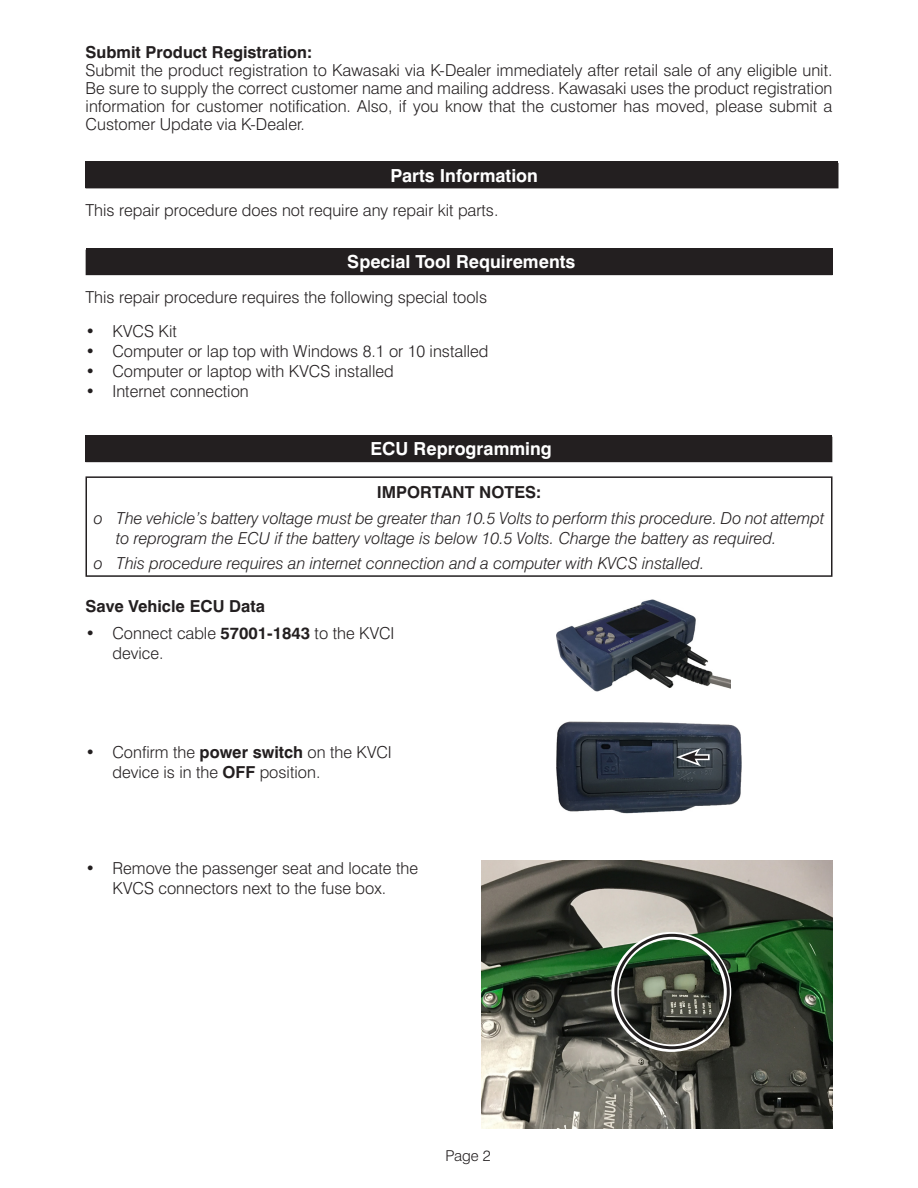
<style>
.page{position:relative;width:918px;height:1188px;background:#fff}
.page>*{position:absolute;margin:0;border:0;box-sizing:border-box;transform-origin:0 0}
.SUBHEAD_Center{font:700 18px "Swiss 721 BT";color:#fff}
.Body_Text_Num_1{font:300 16.5px/18px "Swiss 721 BT";color:#231f20}
.t1{font:italic 300 16.5px/19.8px "Swiss 721 BT";color:#231f20}
.Body_Text_ls{font:300 16.5px "Swiss 721 BT";color:#231f20}
.Number_2_Head{font:700 16.5px "Swiss 721 BT";color:#231f20}
.Body_Text_ls-2{font:700 16.5px "Swiss 721 BT";color:#231f20}
.NOTE{font:700 16.5px "Swiss 721 BT";color:#231f20}
.t2{font:300 15px "Swiss 721 BT";color:#231f20}
.s1{font-weight:700}
</style>
<div class="page">
<div style="left:86px;top:161px;width:752px;height:27px;background:#231f20"></div>
<div style="left:86px;top:248px;width:746px;height:26px;background:#231f20"></div>
<div style="left:86px;top:250px;width:746px;height:25px;background:#231f20"></div>
<div style="left:86px;top:435px;width:746px;height:26px;background:#231f20"></div>
<div style="left:86px;top:437px;width:746px;height:25px;background:#231f20"></div>
<div style="left:86px;top:476px;width:746px;height:101px;border:2px solid #231f20"></div>
<img style="left:556px;top:599px;width:174px;height:92px">
<img style="left:556px;top:722px;width:185px;height:92px">
<img style="left:482px;top:861px;width:350px;height:267px">
<div style="left:611px;top:932px;width:120px;height:120px;border:8px solid #fff;border-radius:50%"></div>
<svg style="left:701px;top:754px;width:9px;height:6px"></svg>
<hr style="left:691px;top:756px;width:17px;height:3px;background:#231f20">
<svg style="left:676px;top:748px;width:25px;height:18px"></svg>
<div style="left:614px;top:934px;width:116px;height:115px;border:3px solid #231f20;border-radius:50%"></div>
<p class="Number_2_Head" style="left:86px;top:42px;width:228px">Submit Product Registration:</p>
<p class="Body_Text_Num_1" style="left:86px;top:61px;width:748px;text-align:justify">Submit the product registration to Kawasaki via K-Dealer immediately after retail sale of any eligible unit.<br>Be sure to supply the correct customer name and mailing address. Kawasaki uses the product registration information for customer notification. Also, if you know that the customer has moved, please submit a Customer Update via K-Dealer.</p>
<p class="SUBHEAD_Center" style="left:391px;top:164px;width:149px">Parts Information</p>
<p class="Body_Text_ls" style="left:86px;top:201px;width:414px">This repair procedure does not require any repair kit parts.</p>
<p class="SUBHEAD_Center" style="left:347px;top:251px;width:229px">Special Tool Requirements</p>
<p class="Body_Text_ls" style="left:86px;top:287px;width:403px">This repair procedure requires the following special tools</p>
<p class="Body_Text_Num_1" style="left:86px;top:322px;width:93px">• KVCS Kit</p>
<p class="Body_Text_Num_1" style="left:86px;top:342px;width:404px">• Computer or lap top with Windows 8.1 or 10 installed</p>
<p class="Body_Text_Num_1" style="left:86px;top:362px;width:310px">• Computer or laptop with KVCS installed</p>
<p class="Body_Text_Num_1" style="left:86px;top:382px;width:165px">• Internet connection</p>
<p class="SUBHEAD_Center" style="left:370px;top:438px;width:183px">ECU Reprogramming</p>
<p class="NOTE" style="left:377px;top:482px;width:166px">IMPORTANT NOTES:</p>
<p class="t1" style="left:116px;top:509px;width:710px;text-indent:-22px">o The vehicle’s battery voltage must be greater than 10.5 Volts to perform this procedure. Do not attempt to reprogram the ECU if the battery voltage is below 10.5 Volts. Charge the battery as required.</p>
<p class="t1" style="left:94px;top:553px;width:612px">o This procedure requires an internet connection and a computer with KVCS installed.</p>
<p class="Body_Text_ls-2" style="left:86px;top:597px;width:181px">Save Vehicle ECU Data</p>
<p class="Body_Text_Num_1" style="left:112px;top:623px;width:284px;line-height:19.8px;text-indent:-27px">• Connect cable <span class="s1">57001-1843</span> to the KVCI device.</p>
<p class="Body_Text_Num_1" style="left:112px;top:742px;width:281px;line-height:19.8px;text-indent:-27px">• Confirm the <span class="s1">power switch</span> on the KVCI device is in the <span class="s1">OFF</span> position.</p>
<p class="Body_Text_Num_1" style="left:86px;top:858px;width:334px;line-height:19.8px;text-align:center">• Remove the passenger seat and locate the<br>KVCS connectors next to the fuse box.</p>
<p class="t2" style="left:445px;top:1147px;width:47px">Page 2</p>
</div>
